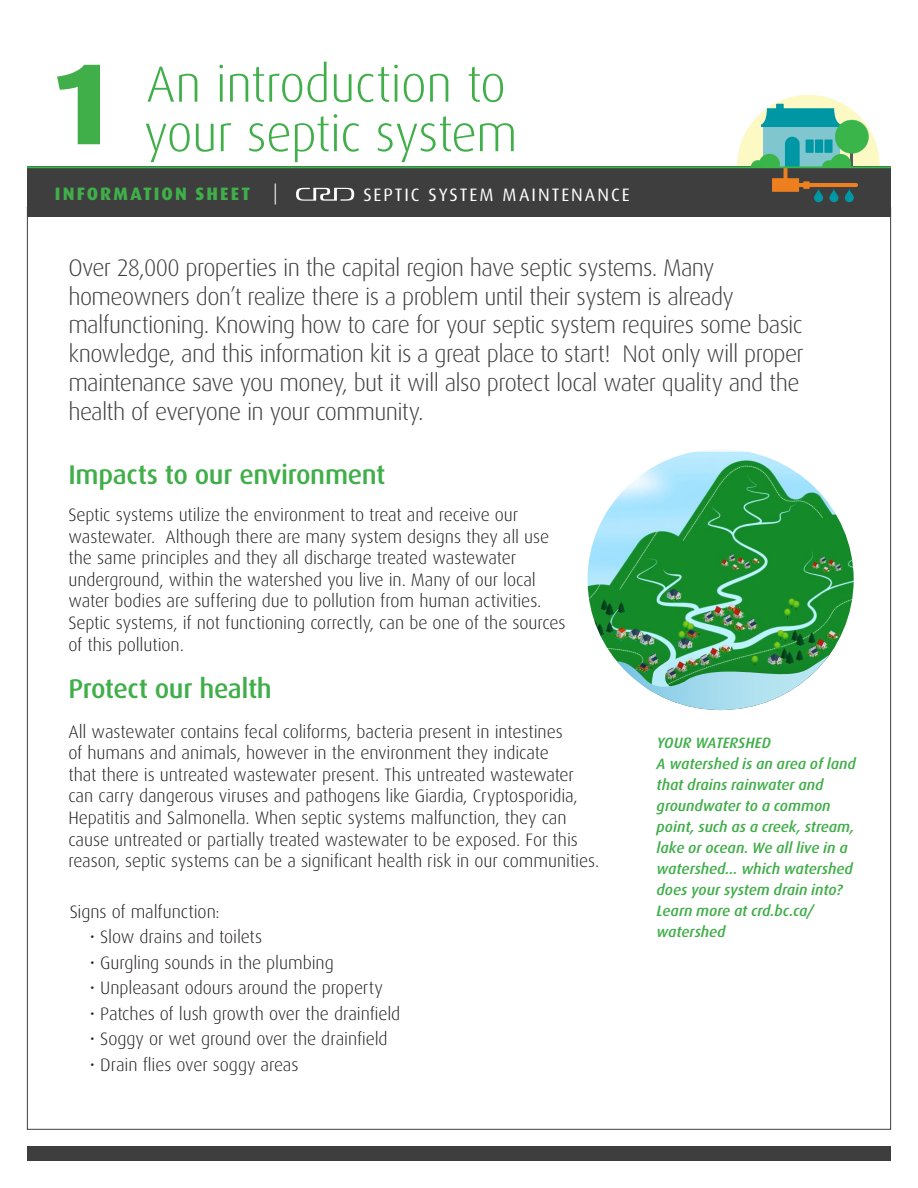
<style>
.page{position:relative;width:918px;height:1188px;background:#fff}
.page>*{position:absolute;margin:0;border:0;box-sizing:border-box;transform-origin:0 0}
.t1{font:800 115.5px "Dax OT";color:#40ae49}
.t2{font:300 51px "Dax OT";letter-spacing:-.015em;color:#40ae49}
.Body{font:500 27px "Dax OT";letter-spacing:-.015em;color:#40ae49}
.intro_block{font:300 24px/28.8px "Dax OT";letter-spacing:-.03em;color:#3e3e3f}
.t3{font:300 21px "Dax OT";color:#fff}
.Body-2{font:300 18px/21.6px "Dax OT";letter-spacing:-.005em;color:#231f20}
.t4{font:18px "Dax OT";letter-spacing:.11em;color:#fff}
.t5{font:800 18px "Dax OT";letter-spacing:.115em;color:#40ae49}
.Body-3{font:italic 500 15px/21px "Dax OT";letter-spacing:-.005em;color:#40ae49}
</style>
<div class="page">
<div style="left:27px;top:166px;width:864px;height:51px;background:#3e3e3f"></div>
<svg style="left:27px;top:95px;width:864px;height:108px"></svg>
<div style="left:27px;top:1147px;width:864px;height:14px;background:#3e3e3f"></div>
<img style="left:588px;top:451px;width:259px;height:211px">
<img style="left:617px;top:537px;width:237px;height:173px">
<p class="t1" style="left:49px;top:-6px;width:69px">1</p>
<p class="t2" style="left:146px;top:35px;width:361px">An introduction to</p>
<p class="t2" style="left:144px;top:85px;width:375px">your septic system</p>
<p class="t5" style="left:55px;top:177px;width:197px">INFORMATION SHEET</p>
<p class="t3" style="left:273px;top:173px;width:6px">|</p>
<p class="t4" style="left:363px;top:177px;width:268px">SEPTIC SYSTEM MAINTENANCE</p>
<p class="intro_block" style="left:68px;top:249px;width:737px">Over 28,000 properties in the capital region have septic systems. Many homeowners don’t realize there is a problem until their system is already malfunctioning. Knowing how to care for your septic system requires some basic knowledge, and this information kit is a great place to start! Not only will proper maintenance save you money, but it will also protect local water quality and the health of everyone in your community.</p>
<p class="Body" style="left:68px;top:449px;width:319px">Impacts to our environment</p>
<p class="Body-2" style="left:68px;top:501px;width:499px">Septic systems utilize the environment to treat and receive our wastewater. Although there are many system designs they all use the same principles and they all discharge treated wastewater underground, within the watershed you live in. Many of our local water bodies are suffering due to pollution from human activities.<br>Septic systems, if not functioning correctly, can be one of the sources of this pollution.</p>
<p class="Body" style="left:68px;top:663px;width:205px">Protect our health</p>
<p class="Body-2" style="left:68px;top:717px;width:532px">All wastewater contains fecal coliforms, bacteria present in intestines<br>of humans and animals, however in the environment they indicate<br>that there is untreated wastewater present. This untreated wastewater can carry dangerous viruses and pathogens like Giardia, Cryptosporidia, Hepatitis and Salmonella. When septic systems malfunction, they can cause untreated or partially treated wastewater to be exposed. For this reason, septic systems can be a significant health risk in our communities.</p>
<p class="Body-2" style="left:70px;top:897px;width:152px">Signs of malfunction:</p>
<p class="Body-2" style="left:90px;top:923px;width:174px">• Slow drains and toilets</p>
<p class="Body-2" style="left:90px;top:948px;width:245px">• Gurgling sounds in the plumbing</p>
<p class="Body-2" style="left:90px;top:974px;width:294px">• Unpleasant odours around the property</p>
<p class="Body-2" style="left:90px;top:999px;width:312px">• Patches of lush growth over the drainfield</p>
<p class="Body-2" style="left:90px;top:1025px;width:299px">• Soggy or wet ground over the drainfield</p>
<p class="Body-2" style="left:90px;top:1050px;width:210px">• Drain flies over soggy areas</p>
<p class="Body-3" style="left:657px;top:730px;width:201px">YOUR WATERSHED<br>A watershed is an area of land that drains rainwater and groundwater to a common point, such as a creek, stream, lake or ocean. We all live in a watershed... which watershed does your system drain into?<br>Learn more at crd.bc.ca/ watershed</p>
</div>
